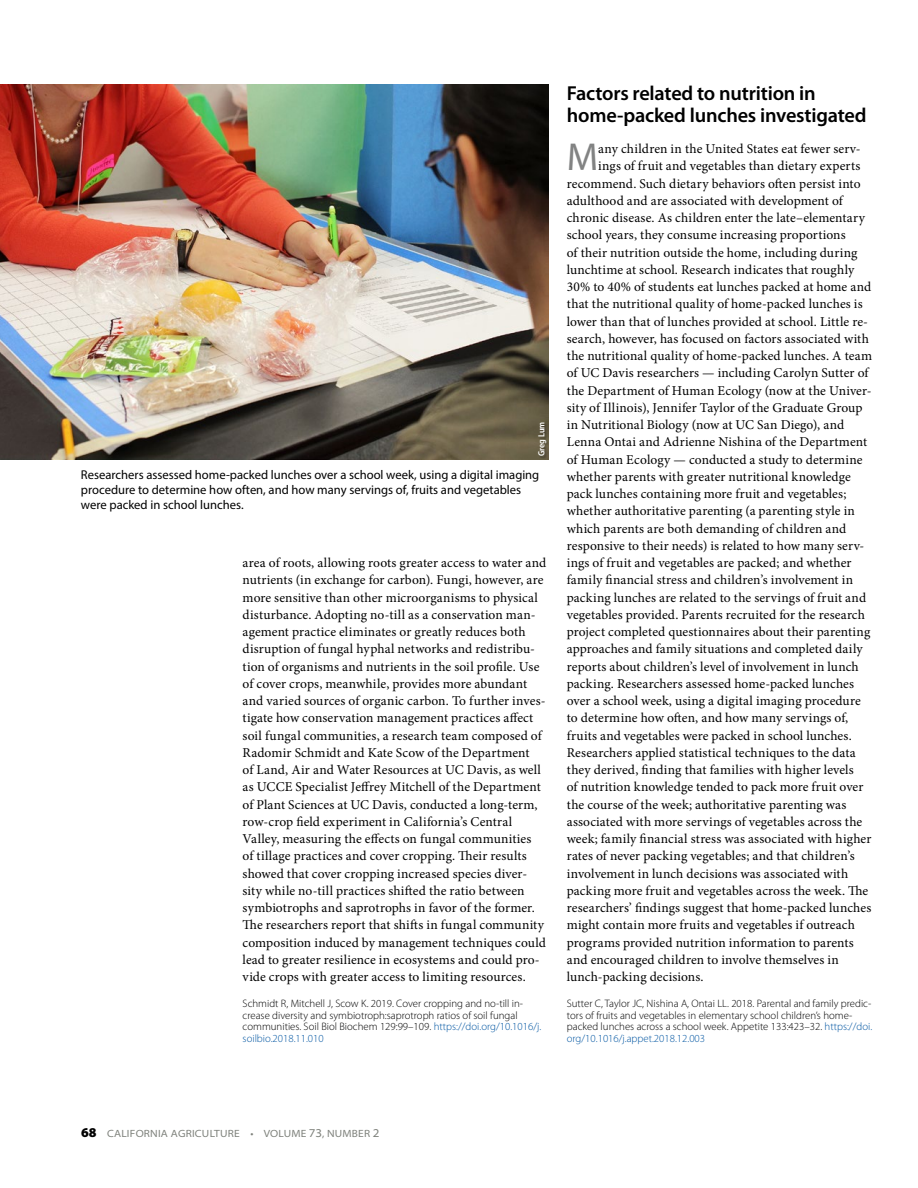
<style>
.page{position:relative;width:918px;height:1188px;background:#fff}
.page>*{position:absolute;margin:0;border:0;box-sizing:border-box;transform-origin:0 0}
.t1{font:39.15px "Myriad Pro";color:#828383}
.t2{font:600 20.25px/21.8px "Myriad Pro";letter-spacing:-.01em;color:#000}
.t3{font:13.5px/17.2px "Minion Pro";letter-spacing:.005em;color:#000}
.t4{font:12.75px/15px "Myriad Pro";color:#000}
.t5{font:300 10.8px/12px "Myriad Pro";color:#000}
.t6{font:semi-expanded 10.5px "Myriad Pro";letter-spacing:.02em;color:#7e817b}
.t7{font:600 semi-condensed 9px "Myriad Pro";color:#fff}
.s1{color:#0055a2}
.s2{font-weight:900;font-stretch:normal;font-size:13.5px;color:#000}
.s3{font-size:12px}
</style>
<div class="page">
<img style="left:0;top:85px;width:549px;height:375px">
<div style="left:538px;top:422px;width:11px;height:37px;background:#000;opacity:.35"></div>
<p class="t7" style="left:536px;top:456px;width:36px;rotate:-90deg">Greg Lum</p>
<p class="t4" style="left:81px;top:467px;width:460px">Researchers assessed home-packed lunches over a school week, using a digital imaging procedure to determine how often, and how many servings of, fruits and vegetables were packed in school lunches.</p>
<p class="t3" style="left:243px;top:554px;width:305px">area of roots, allowing roots greater access to water and nutrients (in exchange for carbon). Fungi, however, are more sensitive than other microorganisms to physical disturbance. Adopting no-till as a conservation man&shy;agement practice eliminates or greatly reduces both disruption of fungal hyphal networks and redistribu&shy;tion of organisms and nutrients in the soil profile. Use of cover crops, meanwhile, provides more abundant and varied sources of organic carbon. To further inves&shy;tigate how conservation management practices affect soil fungal communities, a research team composed of Radomir Schmidt and Kate Scow of the Department<br>of Land, Air and Water Resources at UC Davis, as well as UCCE Specialist Jeffrey Mitchell of the Department of Plant Sciences at UC Davis, conducted a long-term, row-crop field experiment in California’s Central Valley, measuring the effects on fungal communities<br>of tillage practices and cover cropping. Their results showed that cover cropping increased species diver&shy;sity while no-till practices shifted the ratio between symbiotrophs and saprotrophs in favor of the former.<br>The researchers report that shifts in fungal community composition induced by management techniques could lead to greater resilience in ecosystems and could pro&shy;vide crops with greater access to limiting resources.</p>
<p class="t5" style="left:243px;top:997px;width:300px">Schmidt R, Mitchell J, Scow K. 2019. Cover cropping and no-till in&shy;crease diversity and symbiotroph:saprotroph ratios of soil fungal communities. Soil Biol Biochem 129:99–109. <span class="s1">https://doi.org/10.1016/j. soilbio.2018.11.010</span></p>
<h2 class="t2" style="left:567px;top:82px;width:301px">Factors related to nutrition in home-packed lunches investigated</h2>
<h1 class="t1" style="left:567px;top:133px;width:33px">M</h1>
<p class="t3" style="left:598px;top:140px;width:264px">any children in the United States eat fewer serv-</p>
<p class="t3" style="left:598px;top:157px;width:264px">ings of fruit and vegetables than dietary experts</p>
<p class="t3" style="left:567px;top:175px;width:295px">recommend. Such dietary behaviors often persist into</p>
<p class="t3" style="left:567px;top:192px;width:278px">adulthood and are associated with development of</p>
<p class="t3" style="left:567px;top:209px;width:300px">chronic disease. As children enter the late–elementary</p>
<p class="t3" style="left:567px;top:226px;width:280px">school years, they consume increasing proportions</p>
<p class="t3" style="left:567px;top:244px;width:292px">of their nutrition outside the home, including during</p>
<p class="t3" style="left:567px;top:261px;width:289px">lunchtime at school. Research indicates that roughly</p>
<p class="t3" style="left:567px;top:278px;width:306px">30% to 40% of students eat lunches packed at home and</p>
<p class="t3" style="left:567px;top:295px;width:297px">that the nutritional quality of home-packed lunches is</p>
<p class="t3" style="left:567px;top:313px;width:303px">lower than that of lunches provided at school. Little re-</p>
<p class="t3" style="left:567px;top:330px;width:304px">search, however, has focused on factors associated with</p>
<p class="t3" style="left:567px;top:347px;width:307px">the nutritional quality of home-packed lunches. A team</p>
<p class="t3" style="left:567px;top:364px;width:303px">of UC Davis researchers — including Carolyn Sutter of</p>
<p class="t3" style="left:567px;top:382px;width:306px">the Department of Human Ecology (now at the Univer-</p>
<p class="t3" style="left:567px;top:399px;width:297px">sity of Illinois), Jennifer Taylor of the Graduate Group</p>
<p class="t3" style="left:567px;top:416px;width:279px">in Nutritional Biology (now at UC San Diego), and</p>
<p class="t3" style="left:567px;top:433px;width:302px">Lenna Ontai and Adrienne Nishina of the Department</p>
<p class="t3" style="left:567px;top:451px;width:297px">of Human Ecology — conducted a study to determine</p>
<p class="t3" style="left:567px;top:468px;width:286px">whether parents with greater nutritional knowledge</p>
<p class="t3" style="left:567px;top:485px;width:281px">pack lunches containing more fruit and vegetables;</p>
<p class="t3" style="left:567px;top:502px;width:290px">whether authoritative parenting (a parenting style in</p>
<p class="t3" style="left:567px;top:520px;width:281px">which parents are both demanding of children and</p>
<p class="t3" style="left:567px;top:537px;width:299px">responsive to their needs) is related to how many serv-</p>
<p class="t3" style="left:567px;top:554px;width:286px">ings of fruit and vegetables are packed; and whether</p>
<p class="t3" style="left:567px;top:571px;width:288px">family financial stress and children’s involvement in</p>
<p class="t3" style="left:567px;top:589px;width:301px">packing lunches are related to the servings of fruit and</p>
<p class="t3" style="left:567px;top:606px;width:300px">vegetables provided. Parents recruited for the research</p>
<p class="t3" style="left:567px;top:623px;width:305px">project completed questionnaires about their parenting</p>
<p class="t3" style="left:567px;top:640px;width:297px">approaches and family situations and completed daily</p>
<p class="t3" style="left:567px;top:658px;width:293px">reports about children’s level of involvement in lunch</p>
<p class="t3" style="left:567px;top:675px;width:289px">packing. Researchers assessed home-packed lunches</p>
<p class="t3" style="left:567px;top:692px;width:296px">over a school week, using a digital imaging procedure</p>
<p class="t3" style="left:567px;top:709px;width:283px">to determine how often, and how many servings of,</p>
<p class="t3" style="left:567px;top:727px;width:287px">fruits and vegetables were packed in school lunches.</p>
<p class="t3" style="left:567px;top:744px;width:290px">Researchers applied statistical techniques to the data</p>
<p class="t3" style="left:567px;top:761px;width:289px">they derived, finding that families with higher levels</p>
<p class="t3" style="left:567px;top:778px;width:298px">of nutrition knowledge tended to pack more fruit over</p>
<p class="t3" style="left:567px;top:796px;width:281px">the course of the week; authoritative parenting was</p>
<p class="t3" style="left:567px;top:813px;width:297px">associated with more servings of vegetables across the</p>
<p class="t3" style="left:567px;top:830px;width:306px">week; family financial stress was associated with higher</p>
<p class="t3" style="left:567px;top:848px;width:290px">rates of never packing vegetables; and that children’s</p>
<p class="t3" style="left:567px;top:865px;width:283px">involvement in lunch decisions was associated with</p>
<p class="t3" style="left:567px;top:882px;width:303px">packing more fruit and vegetables across the week. The</p>
<p class="t3" style="left:567px;top:899px;width:306px">researchers’ findings suggest that home-packed lunches</p>
<p class="t3" style="left:567px;top:917px;width:290px">might contain more fruits and vegetables if outreach</p>
<p class="t3" style="left:567px;top:934px;width:289px">programs provided nutrition information to parents</p>
<p class="t3" style="left:567px;top:951px;width:274px">and encouraged children to involve themselves in</p>
<p class="t3" style="left:567px;top:968px;width:138px">lunch-packing decisions.</p>
<p class="t5" style="left:567px;top:997px;width:307px">Sutter C, Taylor JC, Nishina A, Ontai LL. 2018. Parental and family predic&shy;tors of fruits and vegetables in elementary school children’s home&shy;packed lunches across a school week. Appetite 133:423–32. <span class="s1">https://doi. org/10.1016/j.appet.2018.12.003</span></p>
<p class="t6" style="left:81px;top:1127px;width:300px"><span class="s2">68</span> CALIFORNIA AGRICULTURE • VOLUME <span class="s3">73</span>, NUMBER <span class="s3">2</span></p>
</div>
